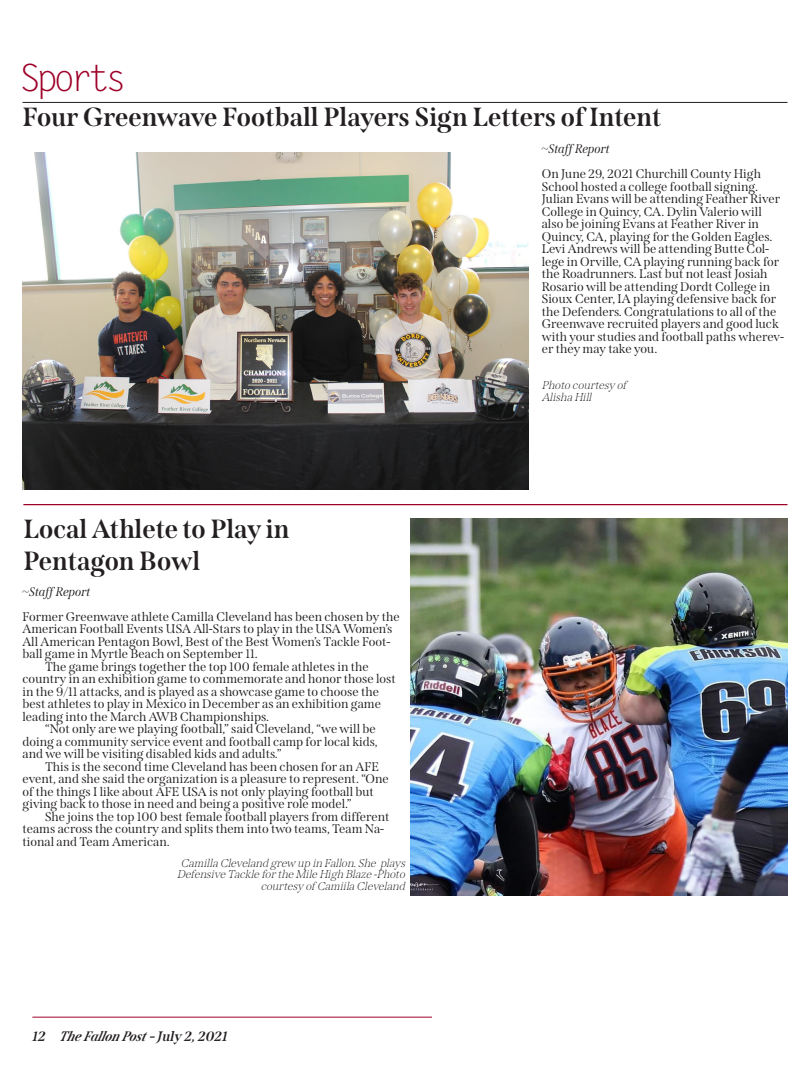
<style>
.page{position:relative;width:810px;height:1080px;background:#fff}
.page>*{position:absolute;margin:0;border:0;box-sizing:border-box;transform-origin:0 0}
.Fallon_Post_Heading{font:37.5px "Letter Gothic Std";letter-spacing:-.14em;color:#9e0229}
.Fallon_Post_Subheadi{font:700 26.25px "Span";color:#231f20}
.t1{font:italic 700 13.75px "Span";color:#231f20}
.Fallon_Post_Body{font:12.5px/12.5px "Span";color:#231f20}
.Fallon_Post_Body-2{font:italic 12.5px "Span";color:#231f20}
.Fallon_Post_Caption{font:italic 100 11.25px/11.2px "Span";color:#231f20;text-align:right}
.s1{font-style:inherit}
</style>
<div class="page">
<hr style="left:22px;top:102px;width:766px;height:1px;background:#231f20">
<hr style="left:32px;top:1017px;width:400px;height:1px;background:#9e0229">
<hr style="left:23px;top:504px;width:765px;height:1px;background:#9e0229">
<img style="left:410px;top:519px;width:377px;height:377px">
<img style="left:22px;top:152px;width:507px;height:338px">
<p class="Fallon_Post_Heading" style="left:19px;top:56px;width:110px">Sports</p>
<p class="Fallon_Post_Subheadi" style="left:22px;top:102px;width:641px">Four Greenwave Football Players Sign Letters of Intent</p>
<p class="Fallon_Post_Subheadi" style="left:23px;top:513px;width:268px">Local Athlete to Play in</p>
<p class="Fallon_Post_Subheadi" style="left:23px;top:545px;width:178px">Pentagon Bowl</p>
<p class="Fallon_Post_Body-2" style="left:22px;top:584px;width:70px">~Staff Report</p>
<p class="Fallon_Post_Body" style="left:22px;top:610px;width:379px">Former Greenwave athlete Camilla Cleveland has been chosen by the American Football Events USA All-Stars to play in the USA Women’s All American Pentagon Bowl, Best of the Best Women’s Tackle Foot&shy;ball game in Myrtle Beach on September 11.</p>
<p class="Fallon_Post_Body" style="left:22px;top:660px;width:375px;text-indent:22px">The game brings together the top 100 female athletes in the country in an exhibition game to commemorate and honor those lost in the 9/11 attacks, and is played as a showcase game to choose the best athletes to play in Mexico in December as an exhibition game leading into the March AWB Championships.</p>
<p class="Fallon_Post_Body" style="left:22px;top:723px;width:357px;text-indent:22px">“Not only are we playing football,” said Cleveland, “we will be doing a community service event and football camp for local kids, and we will be visiting disabled kids and adults.”</p>
<p class="Fallon_Post_Body" style="left:22px;top:760px;width:368px;text-indent:22px">This is the second time Cleveland has been chosen for an AFE event, and she said the organization is a pleasure to represent. “One of the things I like about AFE USA is not only playing football but giving back to those in need and being a positive role model.”</p>
<p class="Fallon_Post_Body" style="left:22px;top:810px;width:369px;text-indent:22px">She joins the top 100 best female football players from different teams across the country and splits them into two teams, Team Na&shy;tional and Team American.</p>
<p class="Fallon_Post_Caption" style="left:177px;top:858px;width:232px">Camilla Cleveland grew up in Fallon.She plays<br>Defensive Tackle forthe Mile High Blaze -Photo courtesy of Camiila Cleveland</p>
<p class="t1" style="left:32px;top:1028px;width:200px">12 <span class="s1">The Fallon Pos t</span>-July 2,2021</p>
<p class="Fallon_Post_Body-2" style="left:542px;top:141px;width:70px">~Staff Report</p>
<p class="Fallon_Post_Body" style="left:542px;top:168px;width:244px">On June 29, 2021 Churchill County High School hosted a college football signing.<br>Julian Evans will be attending Feather River College in Quincy, CA. Dylin Valerio will also be joining Evans at Feather River in Quincy, CA, playing for the Golden Eagles.<br>Levi Andrews will be attending Butte Col&shy;lege in Orville, CA playing running back for the Roadrunners. Last but not least Josiah Rosario will be attending Dordt College in Sioux Center, IA playing defensive back for the Defenders. Congratulations to all of the Greenwave recruited players and good luck with your studies and football paths wherev&shy;er they may take you.</p>
<p class="Fallon_Post_Caption" style="left:542px;top:380px;width:86px">Photo courtesy of</p>
<p class="Fallon_Post_Caption" style="left:542px;top:391px;width:54px">Alisha Hill</p>
</div>
